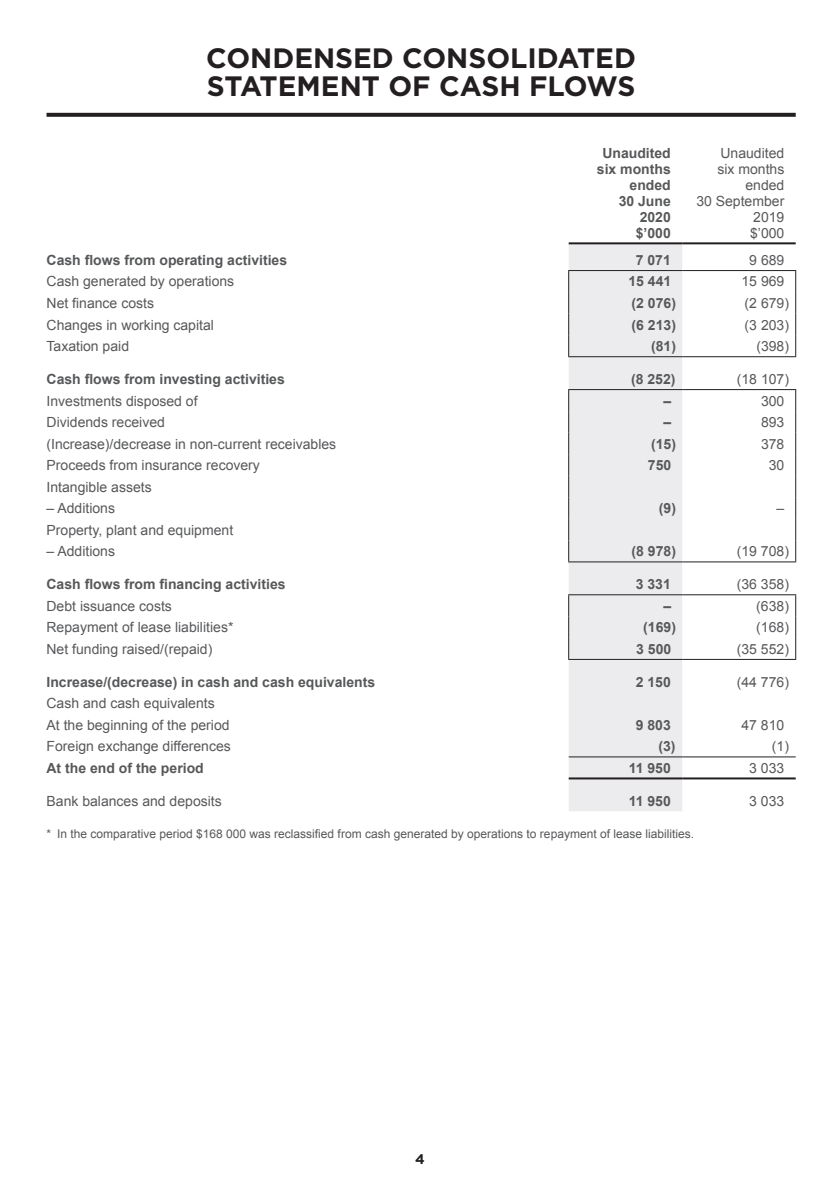
<style>
.page{position:relative;width:840px;height:1191px;background:#fff}
.page>*{position:absolute;margin:0;border:0;box-sizing:border-box;transform-origin:0 0}
.t1{font:700 28px/28px "Gotham";color:#231f20}
.t2{font:14px/16px "Arial";color:#57585a;text-align:right}
.t3{font:700 14px/16px "Arial";color:#57585a;text-align:right}
.t4{font:700 14px "Gotham";color:#231f20}
.t5{font:12px "Arial";color:#57585a}
</style>
<div class="page">
<div style="left:568px;top:244px;width:113px;height:567px;background:#ececee"></div>
<hr style="left:568px;top:242px;width:113px;height:2px;background:#231f20">
<hr style="left:681px;top:242px;width:114px;height:2px;background:#231f20">
<hr style="left:568px;top:594px;width:113px;height:1px;background:#231f20">
<hr style="left:681px;top:594px;width:114px;height:1px;background:#231f20">
<svg style="left:568px;top:595px;width:1px;height:64px"></svg>
<hr style="left:568px;top:659px;width:113px;height:1px;background:#231f20">
<hr style="left:681px;top:659px;width:114px;height:1px;background:#231f20">
<hr style="left:568px;top:389px;width:113px;height:1px;background:#231f20">
<hr style="left:681px;top:389px;width:114px;height:1px;background:#231f20">
<svg style="left:568px;top:390px;width:1px;height:171px"></svg>
<hr style="left:568px;top:561px;width:113px;height:1px;background:#231f20">
<hr style="left:681px;top:561px;width:114px;height:1px;background:#231f20">
<hr style="left:568px;top:270px;width:113px;height:1px;background:#231f20">
<hr style="left:681px;top:270px;width:114px;height:1px;background:#231f20">
<svg style="left:568px;top:271px;width:1px;height:85px"></svg>
<hr style="left:568px;top:356px;width:113px;height:1px;background:#231f20">
<hr style="left:681px;top:356px;width:114px;height:1px;background:#231f20">
<hr style="left:568px;top:777px;width:113px;height:2px;background:#231f20">
<hr style="left:681px;top:777px;width:114px;height:2px;background:#231f20">
<hr style="left:568px;top:756px;width:113px;height:1px;background:#231f20">
<hr style="left:681px;top:756px;width:114px;height:1px;background:#231f20">
<svg style="left:46px;top:113px;width:749px;height:4px;fill:#231f20"></svg>
<h1 class="t1" style="left:206px;top:44px;width:431px">CONDENSED CONSOLIDATED<br>STATEMENT OF CASH FLOWS</h1>
<p class="t3" style="left:596px;top:145px;width:75px">Unaudited six months ended<br>30 June<br>2020<br>$’000</p>
<p class="t2" style="left:696px;top:145px;width:89px">Unaudited<br>six months ended<br>30 September<br>2019<br>$’000</p>
<p class="t3" style="left:47px;top:252px;width:242px">Cash flows from operating activities</p>
<p class="t3" style="left:635px;top:252px;width:37px">7 071</p>
<p class="t2" style="left:748px;top:252px;width:37px">9 689</p>
<p class="t2" style="left:47px;top:274px;width:189px">Cash generated by operations</p>
<p class="t3" style="left:628px;top:274px;width:44px">15 441</p>
<p class="t2" style="left:741px;top:274px;width:44px">15 969</p>
<p class="t2" style="left:47px;top:295px;width:109px">Net finance costs</p>
<p class="t3" style="left:631px;top:295px;width:46px">(2 076)</p>
<p class="t2" style="left:744px;top:295px;width:46px">(2 679)</p>
<p class="t2" style="left:47px;top:317px;width:169px">Changes in working capital</p>
<p class="t3" style="left:631px;top:317px;width:46px">(6 213)</p>
<p class="t2" style="left:744px;top:317px;width:46px">(3 203)</p>
<p class="t2" style="left:47px;top:338px;width:84px">Taxation paid</p>
<p class="t3" style="left:650px;top:339px;width:26px">(81)</p>
<p class="t2" style="left:755px;top:338px;width:34px">(398)</p>
<p class="t3" style="left:47px;top:371px;width:240px">Cash flows from investing activities</p>
<p class="t3" style="left:630px;top:371px;width:46px">(8 252)</p>
<p class="t2" style="left:736px;top:371px;width:54px">(18 107)</p>
<p class="t2" style="left:47px;top:393px;width:152px">Investments disposed of</p>
<p class="t3" style="left:663px;top:393px;width:9px">–</p>
<p class="t2" style="left:760px;top:393px;width:25px">300</p>
<p class="t2" style="left:47px;top:414px;width:120px">Dividends received</p>
<p class="t3" style="left:663px;top:414px;width:9px">–</p>
<p class="t2" style="left:760px;top:414px;width:25px">893</p>
<p class="t2" style="left:47px;top:436px;width:291px">(Increase)/decrease in non-current receivables</p>
<p class="t3" style="left:650px;top:436px;width:26px">(15)</p>
<p class="t2" style="left:760px;top:436px;width:25px">378</p>
<p class="t2" style="left:47px;top:457px;width:215px">Proceeds from insurance recovery</p>
<p class="t3" style="left:647px;top:458px;width:25px">750</p>
<p class="t2" style="left:768px;top:457px;width:17px">30</p>
<p class="t2" style="left:47px;top:479px;width:107px">Intangible assets</p>
<p class="t2" style="left:46px;top:500px;width:70px">– Additions</p>
<p class="t3" style="left:658px;top:501px;width:19px">(9)</p>
<p class="t2" style="left:776px;top:500px;width:9px">–</p>
<p class="t2" style="left:46px;top:522px;width:188px">Property, plant and equipment</p>
<p class="t2" style="left:46px;top:543px;width:70px">– Additions</p>
<p class="t3" style="left:631px;top:544px;width:46px">(8 978)</p>
<p class="t2" style="left:736px;top:543px;width:54px">(19 708)</p>
<p class="t3" style="left:46px;top:577px;width:240px">Cash flows from financing activities</p>
<p class="t3" style="left:635px;top:577px;width:37px">3 331</p>
<p class="t2" style="left:736px;top:576px;width:54px">(36 358)</p>
<p class="t2" style="left:46px;top:598px;width:127px">Debt issuance costs</p>
<p class="t3" style="left:663px;top:598px;width:9px">–</p>
<p class="t2" style="left:755px;top:598px;width:34px">(638)</p>
<p class="t2" style="left:46px;top:619px;width:188px">Repayment of lease liabilities*</p>
<p class="t3" style="left:643px;top:620px;width:34px">(169)</p>
<p class="t2" style="left:755px;top:619px;width:34px">(168)</p>
<p class="t2" style="left:46px;top:641px;width:167px">Net funding raised/(repaid)</p>
<p class="t3" style="left:636px;top:641px;width:37px">3 500</p>
<p class="t2" style="left:736px;top:641px;width:54px">(35 552)</p>
<p class="t3" style="left:46px;top:674px;width:330px">Increase/(decrease) in cash and cash equivalents</p>
<p class="t3" style="left:635px;top:674px;width:37px">2 150</p>
<p class="t2" style="left:736px;top:674px;width:54px">(44 776)</p>
<p class="t2" style="left:46px;top:692px;width:184px;line-height:21.6px;text-align:left">Cash and cash equivalents<br>At the beginning of the period</p>
<p class="t3" style="left:635px;top:717px;width:37px">9 803</p>
<p class="t2" style="left:741px;top:717px;width:44px">47 810</p>
<p class="t2" style="left:46px;top:738px;width:186px">Foreign exchange differences</p>
<p class="t3" style="left:658px;top:739px;width:19px">(3)</p>
<p class="t2" style="left:771px;top:738px;width:19px">(1)</p>
<p class="t3" style="left:46px;top:760px;width:159px">At the end of the period</p>
<p class="t3" style="left:628px;top:760px;width:44px">11 950</p>
<p class="t2" style="left:748px;top:760px;width:37px">3 033</p>
<p class="t2" style="left:46px;top:793px;width:177px">Bank balances and deposits</p>
<p class="t3" style="left:628px;top:793px;width:44px">11 950</p>
<p class="t2" style="left:748px;top:793px;width:37px">3 033</p>
<p class="t5" style="left:46px;top:826px;width:648px">* In the comparative period $168 000 was reclassified from cash generated by operations to repayment of lease liabilities.</p>
<p class="t4" style="left:415px;top:1150px;width:11px">4</p>
</div>
